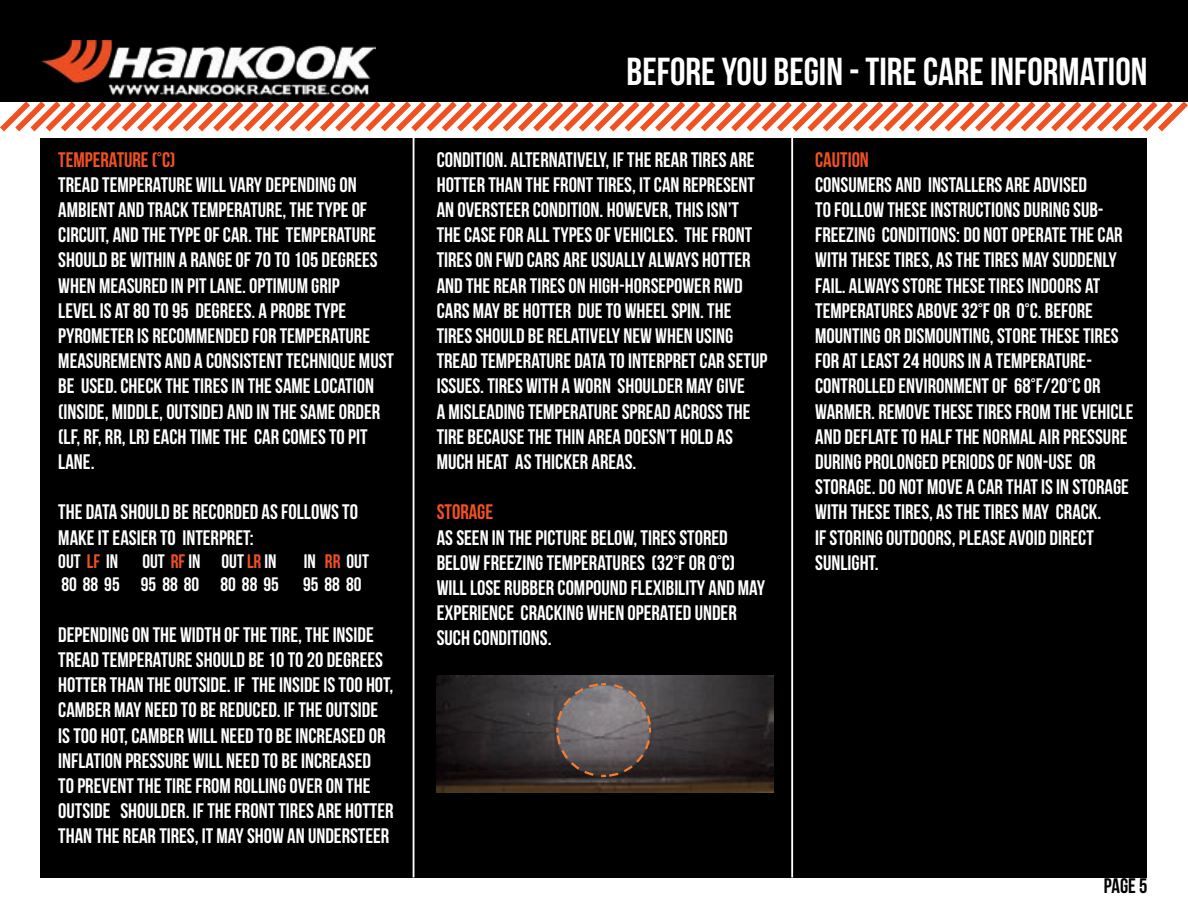
<style>
.page{position:relative;width:1188px;height:918px;background:#fff}
.page>*{position:absolute;margin:0;border:0;box-sizing:border-box;transform-origin:0 0}
.t1{font:39px "Bebas Neue";color:#fff}
.t2{font:21px/25.2px "Bebas Neue";color:#fff}
.t3{font:21px "Bebas Neue";color:#f05123}
.t4{font:21px "Bebas Neue";color:#000}
.t5{font:19.5px/23.4px "Bebas Neue";color:#fff}
.s1{color:#f05123}
</style>
<div class="page">
<svg style="left:0;top:101px;width:1188px;height:31px"></svg>
<div style="left:0;top:0;width:1188px;height:101px;background:#000"></div>
<img style="left:41px;top:40px;width:335px;height:56px">
<div style="left:40px;top:138px;width:1108px;height:740px;background:#000"></div>
<img style="left:437px;top:675px;width:336px;height:118px">
<svg style="left:555px;top:682px;width:97px;height:96px;background:#6b6262"></svg>
<hr style="left:413px;top:138px;width:1px;height:740px;background:#fff">
<hr style="left:791px;top:138px;width:2px;height:740px;background:#fff">
<p class="t3" style="left:58px;top:148px;width:119px">TEMPERATURE (°C)</p>
<p class="t2" style="left:58px;top:172px;width:337px">TREAD TEMPERATURE WILL VARY DEPENDING ON AMBIENT AND TRACK TEMPERATURE, THE TYPE OF CIRCUIT, AND THE TYPE OF CAR. THE TEMPERATURE SHOULD BE WITHIN A RANGE OF 70 TO 105 DEGREES WHEN MEASURED IN PIT LANE. OPTIMUM GRIP<br>LEVEL IS AT 80 TO 95 DEGREES. A PROBE TYPE PYROMETER IS RECOMMENDED FOR TEMPERATURE MEASUREMENTS AND A CONSISTENT TECHNIQUE MUST BE USED. CHECK THE TIRES IN THE SAME LOCATION (INSIDE, MIDDLE, OUTSIDE) AND IN THE SAME ORDER (LF, RF, RR, LR) EACH TIME THE CAR COMES TO PIT LANE.</p>
<p class="t2" style="left:58px;top:499px;width:301px">THE DATA SHOULD BE RECORDED AS FOLLOWS TO<br>MAKE IT EASIER TO INTERPRET:</p>
<p class="t5" style="left:58px;top:549px;width:220px">OUT <span class="s1">LF</span> IN OUT <span class="s1">RF</span> IN OUT <span class="s1">LR</span> IN</p>
<p class="t5" style="left:61px;top:549px;width:309px;text-indent:242px">IN <span class="s1">RR</span> OUT<br>80 88 95 95 88 80 80 88 95 95 88 80</p>
<p class="t2" style="left:58px;top:622px;width:337px">DEPENDING ON THE WIDTH OF THE TIRE, THE INSIDE TREAD TEMPERATURE SHOULD BE 10 TO 20 DEGREES HOTTER THAN THE OUTSIDE. IF THE INSIDE IS TOO HOT, CAMBER MAY NEED TO BE REDUCED. IF THE OUTSIDE IS TOO HOT, CAMBER WILL NEED TO BE INCREASED OR INFLATION PRESSURE WILL NEED TO BE INCREASED<br>TO PREVENT THE TIRE FROM ROLLING OVER ON THE OUTSIDE SHOULDER. IF THE FRONT TIRES ARE HOTTER THAN THE REAR TIRES, IT MAY SHOW AN UNDERSTEER</p>
<h1 class="t1" style="left:627px;top:50px;width:522px">BEFORE YOU BEGIN - TIRE CARE INFORMATION</h1>
<p class="t2" style="left:437px;top:147px;width:332px">CONDITION. ALTERNATIVELY, IF THE REAR TIRES ARE HOTTER THAN THE FRONT TIRES, IT CAN REPRESENT AN OVERSTEER CONDITION. HOWEVER, THIS ISN’T THE CASE FOR ALL TYPES OF VEHICLES. THE FRONT TIRES ON FWD CARS ARE USUALLY ALWAYS HOTTER AND THE REAR TIRES ON HIGH-HORSEPOWER RWD CARS MAY BE HOTTER DUE TO WHEEL SPIN. THE TIRES SHOULD BE RELATIVELY NEW WHEN USING TREAD TEMPERATURE DATA TO INTERPRET CAR SETUP ISSUES. TIRES WITH A WORN SHOULDER MAY GIVE<br>A MISLEADING TEMPERATURE SPREAD ACROSS THE TIRE BECAUSE THE THIN AREA DOESN’T HOLD AS MUCH HEAT AS THICKER AREAS.</p>
<p class="t3" style="left:437px;top:501px;width:58px">STORAGE</p>
<p class="t2" style="left:437px;top:525px;width:330px">AS SEEN IN THE PICTURE BELOW, TIRES STORED BELOW FREEZING TEMPERATURES (32°F OR 0°C)<br>WILL LOSE RUBBER COMPOUND FLEXIBILITY AND MAY EXPERIENCE CRACKING WHEN OPERATED UNDER SUCH CONDITIONS.</p>
<p class="t3" style="left:815px;top:148px;width:55px">CAUTION</p>
<p class="t2" style="left:815px;top:172px;width:320px">CONSUMERS AND INSTALLERS ARE ADVISED<br>TO FOLLOW THESE INSTRUCTIONS DURING SUB-FREEZING CONDITIONS: DO NOT OPERATE THE CAR WITH THESE TIRES, AS THE TIRES MAY SUDDENLY FAIL. ALWAYS STORE THESE TIRES INDOORS AT TEMPERATURES ABOVE 32°F OR 0°C. BEFORE MOUNTING OR DISMOUNTING, STORE THESE TIRES FOR AT LEAST 24 HOURS IN A TEMPERATURE-CONTROLLED ENVIRONMENT OF 68°F/20°C OR WARMER. REMOVE THESE TIRES FROM THE VEHICLE AND DEFLATE TO HALF THE NORMAL AIR PRESSURE DURING PROLONGED PERIODS OF NON-USE OR STORAGE. DO NOT MOVE A CAR THAT IS IN STORAGE WITH THESE TIRES, AS THE TIRES MAY CRACK.<br>IF STORING OUTDOORS, PLEASE AVOID DIRECT SUNLIGHT.</p>
<p class="t4" style="left:1104px;top:874px;width:45px">PAGE 5</p>
</div>
